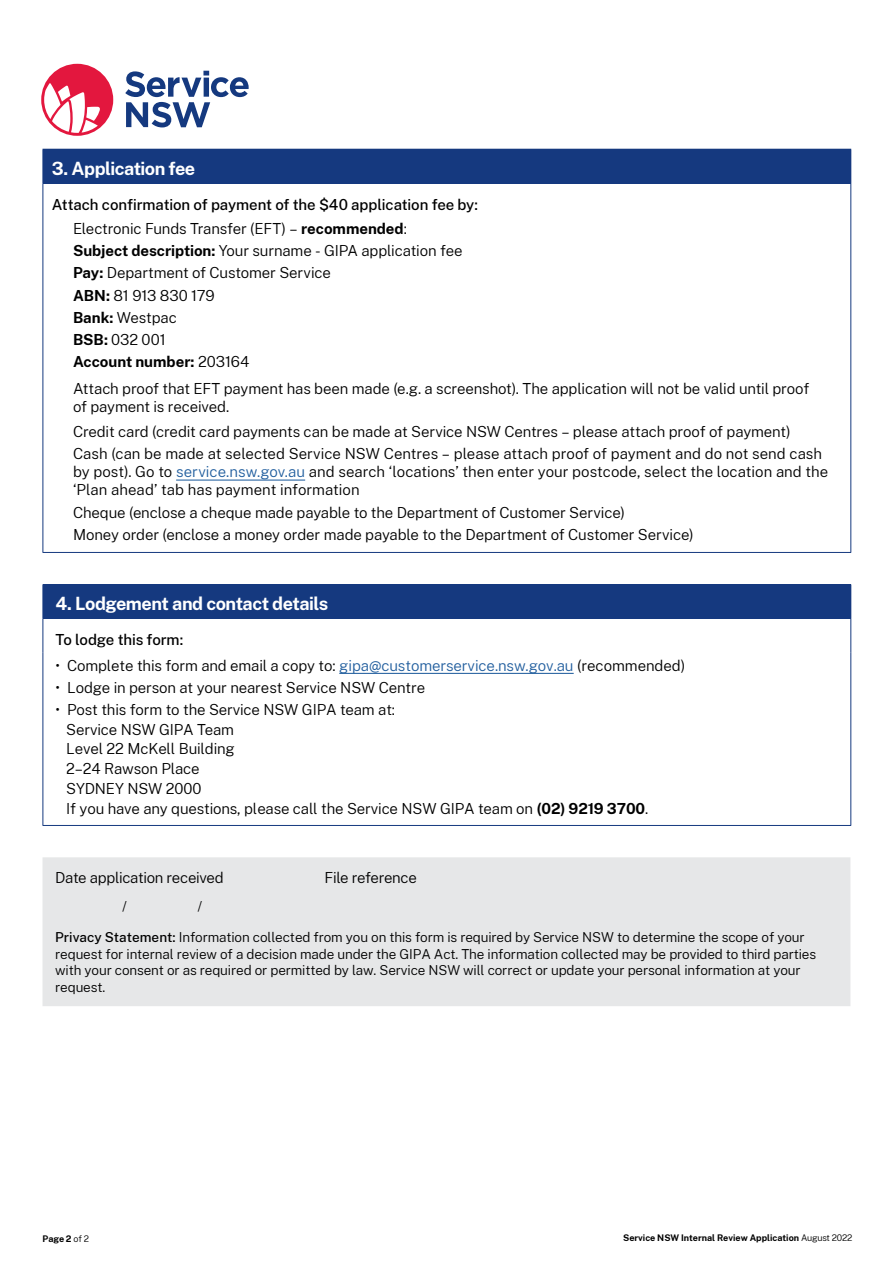
<style>
.page{position:relative;width:893px;height:1263px;background:#fff}
.page>*{position:absolute;margin:0;border:0;box-sizing:border-box;transform-origin:0 0}
.t1{font:700 18px "Public Sans";letter-spacing:-.025em;color:#fff}
.t2{font:300 15px/19.6px "Public Sans";letter-spacing:-.01em;color:#000}
.t3{font:500 15px "Public Sans";letter-spacing:-.005em;color:#000}
.t4{font:700 15px "Public Sans";color:#000}
.t5{font:15px "Minion Pro";color:#000}
.t6{font:300 13.5px/16.5px "Public Sans";letter-spacing:-.01em;color:#000}
.t7{font:700 9px "Public Sans";color:#000}
.s1{font-weight:700}
.s2{font-weight:300}
.s3{color:#215e9e}
.s4{font-weight:500}
</style>
<div class="page">
<div style="left:43px;top:149px;width:808px;height:34px;background:#15397f"></div>
<hr style="left:43px;top:552px;width:808px;height:1px;background:#15397f">
<hr style="left:850px;top:183px;width:1px;height:369px;background:#15397f">
<hr style="left:43px;top:183px;width:1px;height:369px;background:#15397f">
<hr style="left:176px;top:479px;width:129px;height:2px;background:#215e9e">
<div style="left:43px;top:585px;width:808px;height:34px;background:#15397f"></div>
<hr style="left:43px;top:825px;width:808px;height:1px;background:#15397f">
<hr style="left:850px;top:619px;width:1px;height:34px;background:#15397f">
<hr style="left:850px;top:653px;width:1px;height:172px;background:#15397f">
<hr style="left:43px;top:584px;width:808px;height:1px;background:#15397f">
<hr style="left:43px;top:619px;width:1px;height:34px;background:#15397f">
<hr style="left:43px;top:653px;width:1px;height:172px;background:#15397f">
<div style="left:43px;top:857px;width:807px;height:149px;background:#e6e7e8"></div>
<div style="left:41px;top:64px;width:72px;height:72px;background:#e3173e;border-radius:50%"></div>
<svg style="left:44px;top:83px;width:56px;height:50px"></svg>
<svg style="left:125px;top:71px;width:124px;height:56px"></svg>
<hr style="left:339px;top:673px;width:235px;height:1px;background:#215e9e">
<p class="t1" style="left:52px;top:155px;width:145px">3. Application fee</p>
<p class="t3" style="left:52px;top:194px;width:428px">Attach confirmation of payment of the $40 application fee by:</p>
<p class="t2" style="left:73px;top:218px;width:335px">Electronic Funds Transfer (EFT) – <span class="s1">recommended</span>:</p>
<p class="t2" style="left:73px;top:240px;width:391px"><span class="s1">Subject description:</span> Your surname - GIPA application fee</p>
<p class="t2" style="left:73px;top:263px;width:259px"><span class="s1">Pay:</span> Department of Customer Service</p>
<p class="t2" style="left:73px;top:285px;width:143px"><span class="s1">ABN:</span> 81 913 830 179</p>
<p class="t2" style="left:73px;top:307px;width:105px"><span class="s1">Bank:</span> Westpac</p>
<p class="t2" style="left:73px;top:329px;width:94px"><span class="s1">BSB:</span> 032 001</p>
<p class="t4" style="left:73px;top:351px;width:178px">Account number: <span class="s2">203164</span></p>
<p class="t2" style="left:73px;top:379px;width:738px;line-height:18px">Attach proof that EFT payment has been made (e.g. a screenshot). The application will not be valid until proof of payment is received.</p>
<p class="t2" style="left:73px;top:421px;width:719px">Credit card (credit card payments can be made at Service NSW Centres – please attach proof of payment)</p>
<p class="t2" style="left:73px;top:444px;width:757px;line-height:18px">Cash (can be made at selected Service NSW Centres – please attach proof of payment and do not send cash by post). Go to <span class="s3">service.nsw.gov.au</span> and search ‘locations’ then enter your postcode, select the location and the ‘Plan ahead’ tab has payment information</p>
<p class="t2" style="left:73px;top:502px;width:553px">Cheque (enclose a cheque made payable to the Department of Customer Service)</p>
<p class="t2" style="left:73px;top:524px;width:622px">Money order (enclose a money order made payable to the Department of Customer Service)</p>
<p class="t1" style="left:56px;top:590px;width:274px">4. Lodgement and contact details</p>
<p class="t3" style="left:56px;top:629px;width:129px">To lodge this form:</p>
<p class="t2" style="left:56px;top:655px;width:631px">• Complete this form and email a copy to: <span class="s3">gipa@customerservice.nsw.gov.au</span> (recommended)</p>
<p class="t2" style="left:56px;top:677px;width:371px">• Lodge in person at your nearest Service NSW Centre</p>
<p class="t2" style="left:66px;top:699px;width:583px;text-indent:-11px">• Post this form to the Service NSW GIPA team at:<br>Service NSW GIPA Team<br>Level 22 McKell Building<br>2–24 Rawson Place<br>SYDNEY NSW 2000<br>If you have any questions, please call the Service NSW GIPA team on <span class="s1">(02) 9219 3700</span>.</p>
<p class="t2" style="left:55px;top:867px;width:170px">Date application received</p>
<p class="t2" style="left:325px;top:867px;width:94px">File reference</p>
<p class="t5" style="left:122px;top:896px;width:6px">/</p>
<p class="t5" style="left:197px;top:896px;width:6px">/</p>
<p class="t6" style="left:55px;top:928px;width:762px"><span class="s4">Privacy Statement:</span> Information collected from you on this form is required by Service NSW to determine the scope of your request for internal review of a decision made under the GIPA Act. The information collected may be provided to third parties with your consent or as required or permitted by law. Service NSW will correct or update your personal information at your request.</p>
<p class="t7" style="left:43px;top:1232px;width:48px">Page 2 <span class="s2">of 2</span></p>
<p class="t7" style="left:623px;top:1231px;width:231px">Service NSW Internal Review Application <span class="s2">August 2022</span></p>
</div>
